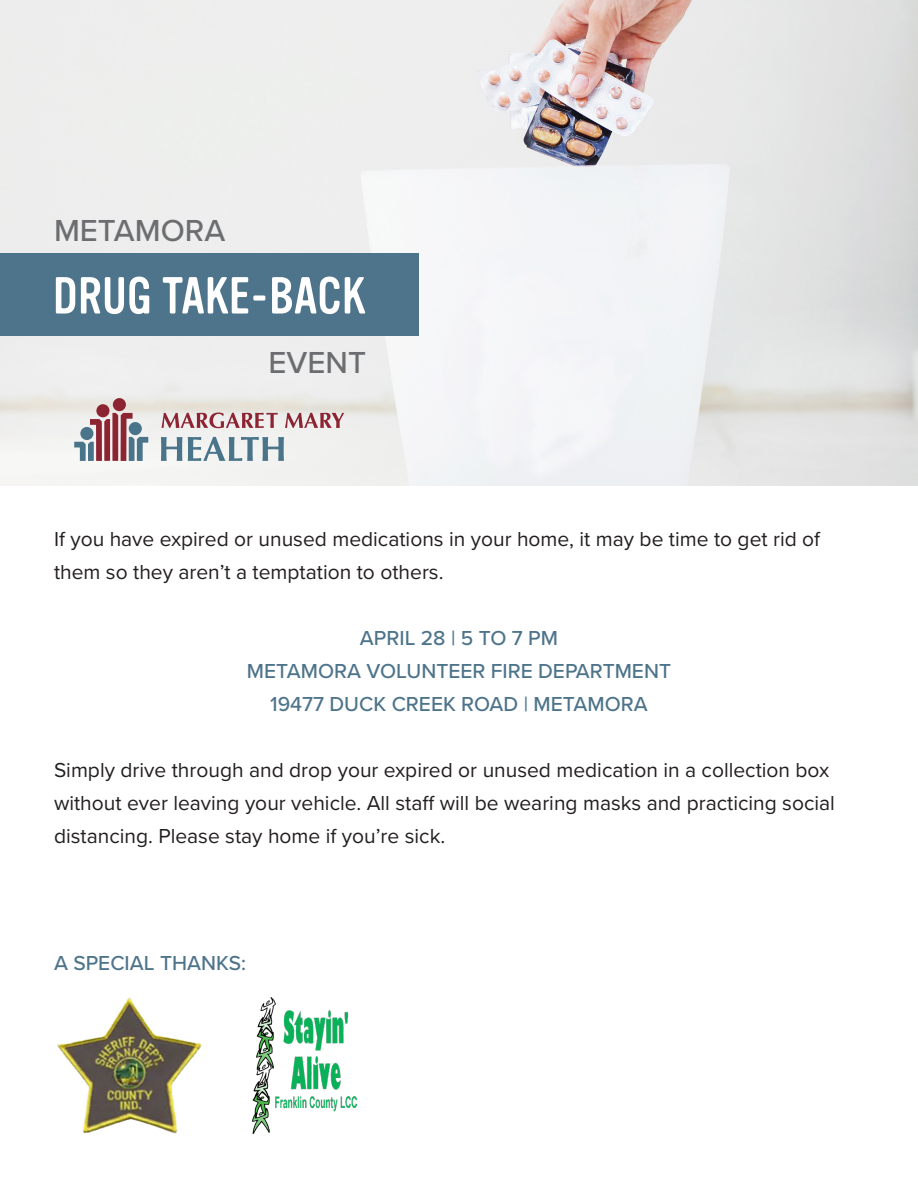
<style>
.page{position:relative;width:918px;height:1188px;background:#fff}
.page>*{position:absolute;margin:0;border:0;box-sizing:border-box;transform-origin:0 0}
.t1{font:51px "Vinyl OT";color:#fff}
.t2{font:500 31.5px "Proxima Nova";color:#6c6d70}
.t3{font:21px/33px "Proxima Nova";color:#231f20}
.t4{font:500 21px "Proxima Nova";color:#4e748b}
</style>
<div class="page">
<img style="left:0;top:0;width:918px;height:486px">
<div style="left:0;top:254px;width:418px;height:82px;background:#4e748b"></div>
<img style="left:57px;top:998px;width:145px;height:136px">
<img style="left:252px;top:998px;width:104px;height:136px">
<svg style="left:162px;top:413px;width:116px;height:15px;background:#c69ba0"></svg>
<svg style="left:285px;top:413px;width:59px;height:15px"></svg>
<svg style="left:161px;top:437px;width:21px;height:24px"></svg>
<svg style="left:188px;top:437px;width:96px;height:24px"></svg>
<div style="left:113px;top:398px;width:13px;height:13px;background:#8d2431;border-radius:50%"></div>
<div style="left:96px;top:404px;width:13px;height:13px;background:#8d2431;border-radius:50%"></div>
<svg style="left:74px;top:413px;width:74px;height:48px"></svg>
<p class="t2" style="left:54px;top:207px;width:173px">METAMORA</p>
<p class="t1" style="left:53px;top:268px;width:314px">DRUG TAKE-BACK</p>
<p class="t2" style="left:269px;top:339px;width:99px">EVENT</p>
<p class="t3" style="left:54px;top:521px;width:768px">If you have expired or unused medications in your home, it may be time to get rid of them so they aren’t a temptation to others.</p>
<p class="t4" style="left:360px;top:622px;width:200px">APRIL 28 | 5 TO 7 PM</p>
<p class="t4" style="left:247px;top:655px;width:426px">METAMORA VOLUNTEER FIRE DEPARTMENT</p>
<p class="t4" style="left:270px;top:688px;width:379px">19477 DUCK CREEK ROAD | METAMORA</p>
<p class="t3" style="left:54px;top:752px;width:783px">Simply drive through and drop your expired or unused medication in a collection box without ever leaving your vehicle. All staff will be wearing masks and practicing social distancing. Please stay home if you’re sick.</p>
<p class="t4" style="left:54px;top:947px;width:194px">A SPECIAL THANKS:</p>
</div>
